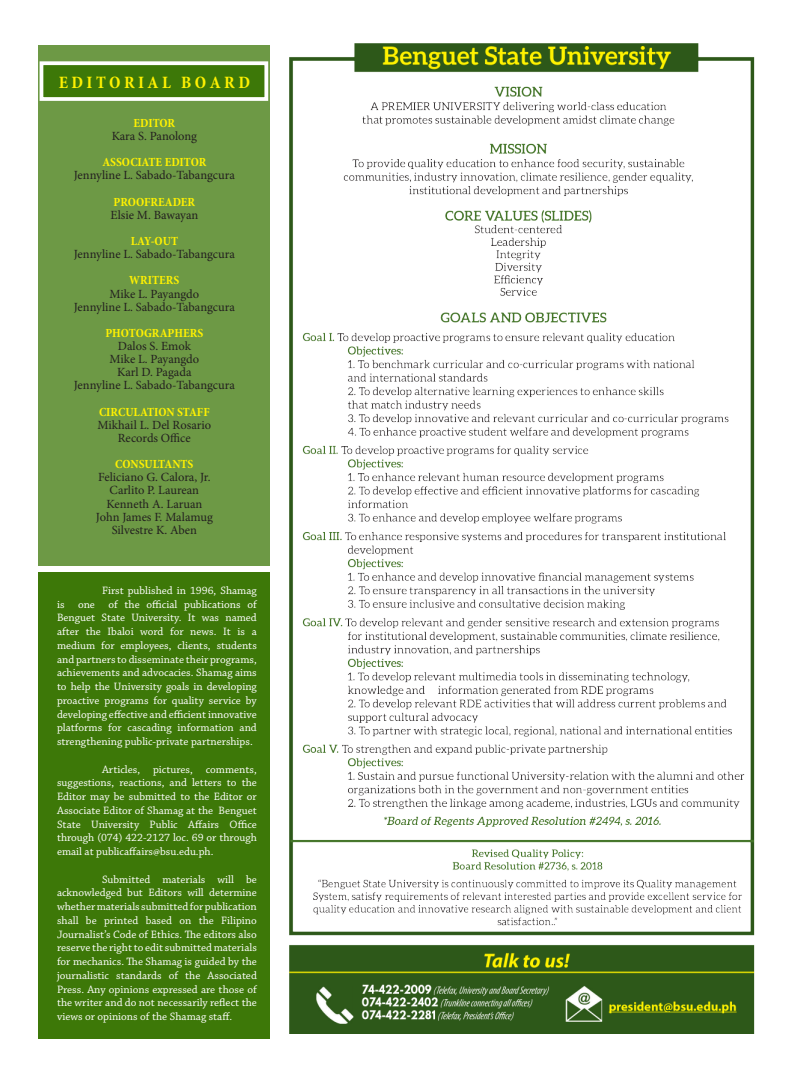
<style>
.page{position:relative;width:810px;height:1080px;background:#fff}
.page>*{position:absolute;margin:0;border:0;box-sizing:border-box;transform-origin:0 0}
.t1{font:700 condensed 17.5px "Minion Pro";color:#fff101}
.t2{font:12.5px/13.1px "Minion Pro";color:#231f20;text-align:center}
.t3{font:700 condensed 12.5px "Minion Pro";color:#fff101}
.t4{font:11.25px/13.8px "Chaparral Pro";color:#fff;text-align:justify}
</style>
<div class="page">
<div style="left:38px;top:572px;width:231px;height:467px;background:#3d7808"></div>
<div style="left:38px;top:45px;width:231px;height:520px;background:#6d9945"></div>
<div style="left:45px;top:66px;width:218px;height:30px;background:#3d7808"></div>
<div style="left:40px;top:61px;width:228px;height:40px;border:4px solid #fff"></div>
<img style="left:289px;top:43px;width:466px;height:991px">
<h1 class="t1" style="left:59px;top:70px;width:193px">E D I T O R I A L B O A R D</h1>
<p class="t3" style="left:134px;top:114px;width:43px">EDITOR</p>
<p class="t2" style="left:112px;top:130px;width:87px">Kara S. Panolong</p>
<p class="t3" style="left:102px;top:154px;width:105px">ASSOCIATE EDITOR</p>
<p class="t2" style="left:74px;top:169px;width:163px">Jennyline L. Sabado-Tabangcura</p>
<p class="t3" style="left:114px;top:193px;width:83px">PROOFREADER</p>
<p class="t2" style="left:111px;top:208px;width:89px">Elsie M. Bawayan</p>
<p class="t3" style="left:131px;top:232px;width:49px">LAY-OUT</p>
<p class="t2" style="left:74px;top:248px;width:163px">Jennyline L. Sabado-Tabangcura</p>
<p class="t3" style="left:129px;top:272px;width:52px">WRITERS</p>
<p class="t2" style="left:74px;top:287px;width:163px">Mike L. Payangdo<br>Jennyline L. Sabado-Tabangcura</p>
<p class="t3" style="left:105px;top:324px;width:99px">PHOTOGRAPHERS</p>
<p class="t2" style="left:74px;top:340px;width:163px">Dalos S. Emok<br>Mike L. Payangdo<br>Karl D. Pagada<br>Jennyline L. Sabado-Tabangcura</p>
<p class="t3" style="left:99px;top:403px;width:112px">CIRCULATION STAFF</p>
<p class="t2" style="left:97px;top:418px;width:115px">Mikhail L. Del Rosario<br>Records Office</p>
<p class="t3" style="left:115px;top:456px;width:80px">CONSULTANTS</p>
<p class="t2" style="left:96px;top:471px;width:119px">Feliciano G. Calora, Jr.<br>Carlito P. Laurean<br>Kenneth A. Laruan<br>John James F. Malamug<br>Silvestre K. Aben</p>
<p class="t4" style="left:57px;top:584px;width:201px;text-indent:45px">First published in 1996, Shamag is one of the official publications of Benguet State University. It was named after the Ibaloi word for news. It is a medium for employees, clients, students and partners to disseminate their programs, achievements and advocacies. Shamag aims to help the University goals in developing proactive programs for quality service by developing effective and efficient innovative platforms for cascading information and strengthening public-private partnerships.</p>
<p class="t4" style="left:57px;top:763px;width:201px;text-indent:45px">Articles, pictures, comments, suggestions, reactions, and letters to the Editor may be submitted to the Editor or Associate Editor of Shamag at the Benguet State University Public Affairs Office through (074) 422-2127 loc. 69 or through email at publicaffairs@bsu.edu.ph.</p>
<p class="t4" style="left:57px;top:873px;width:201px;text-indent:45px">Submitted materials will be acknowledged but Editors will determine whether materials submitted for publication shall be printed based on the Filipino Journalist’s Code of Ethics. The editors also reserve the right to edit submitted materials for mechanics. The Shamag is guided by the journalistic standards of the Associated Press. Any opinions expressed are those of the writer and do not necessarily reflect the views or opinions of the Shamag staff.</p>
</div>
